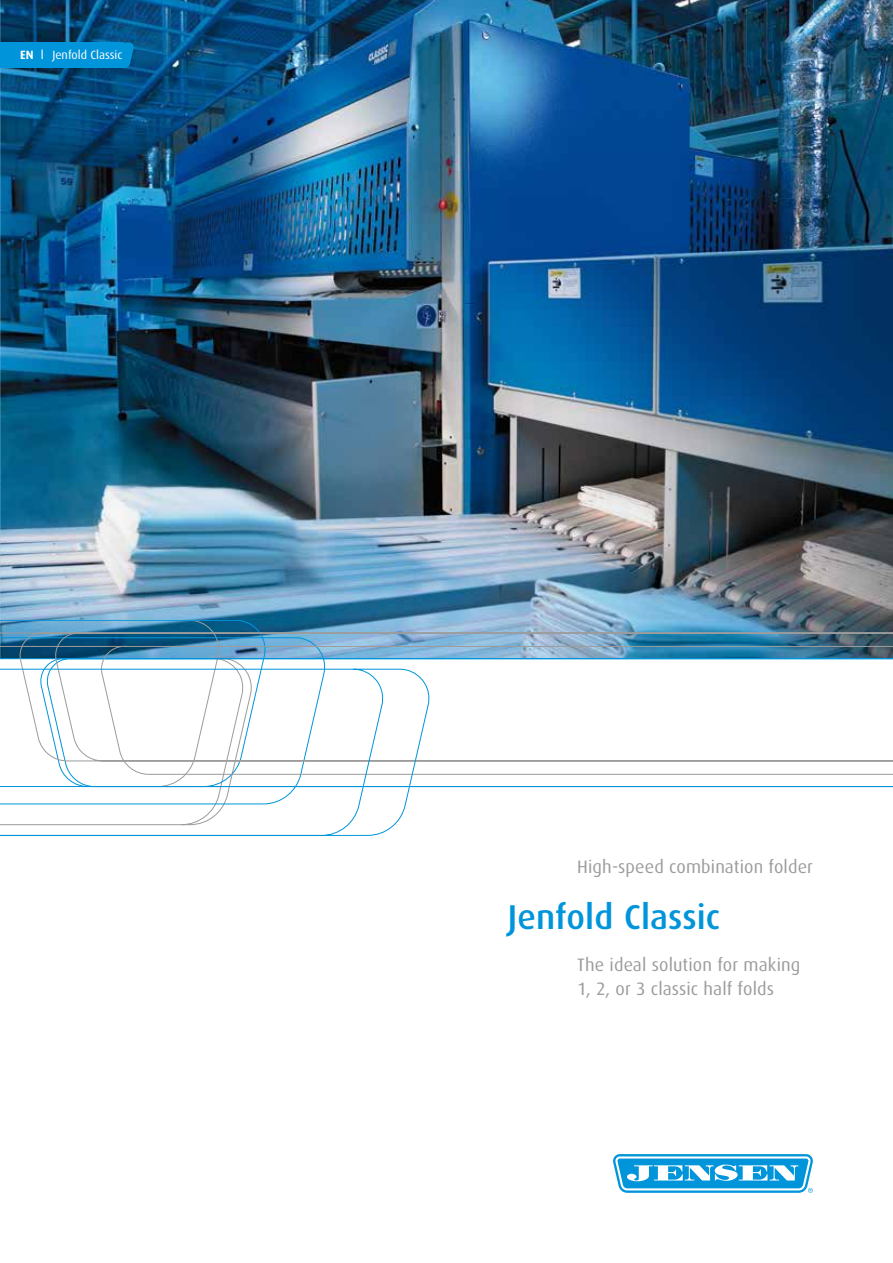
<style>
.page{position:relative;width:893px;height:1263px;background:#fff}
.page>*{position:absolute;margin:0;border:0;box-sizing:border-box;transform-origin:0 0}
.t1{font:500 34.5px "Dax";color:#0095db}
.t2{font:18px/24px "Dax";letter-spacing:.005em;color:#9c9c9d}
.t3{font:12px "Dax";color:#fff}
.s1{font-weight:700}
</style>
<div class="page">
<svg style="left:613px;top:1154px;width:200px;height:39px"></svg>
<img style="left:214px;top:0;width:679px;height:620px">
<svg style="left:214px;top:620px;width:679px;height:168px"></svg>
<svg style="left:214px;top:633px;width:679px;height:142px"></svg>
<svg style="left:214px;top:669px;width:218px;height:167px"></svg>
<img style="left:0;top:0;width:214px;height:836px">
<div style="left:0;top:43px;width:122px;height:25px;background:#0095db"></div>
<p class="t3" style="left:20px;top:48px;width:104px"><span class="s1">EN</span> l Jenfold Classic</p>
<p class="t2" style="left:577px;top:855px;width:237px">High-speed combination folder</p>
<h1 class="t1" style="left:508px;top:898px;width:214px">Jenfold Classic</h1>
<p class="t2" style="left:577px;top:953px;width:225px">The ideal solution for making<br>1, 2, or 3 classic half folds</p>
</div>
